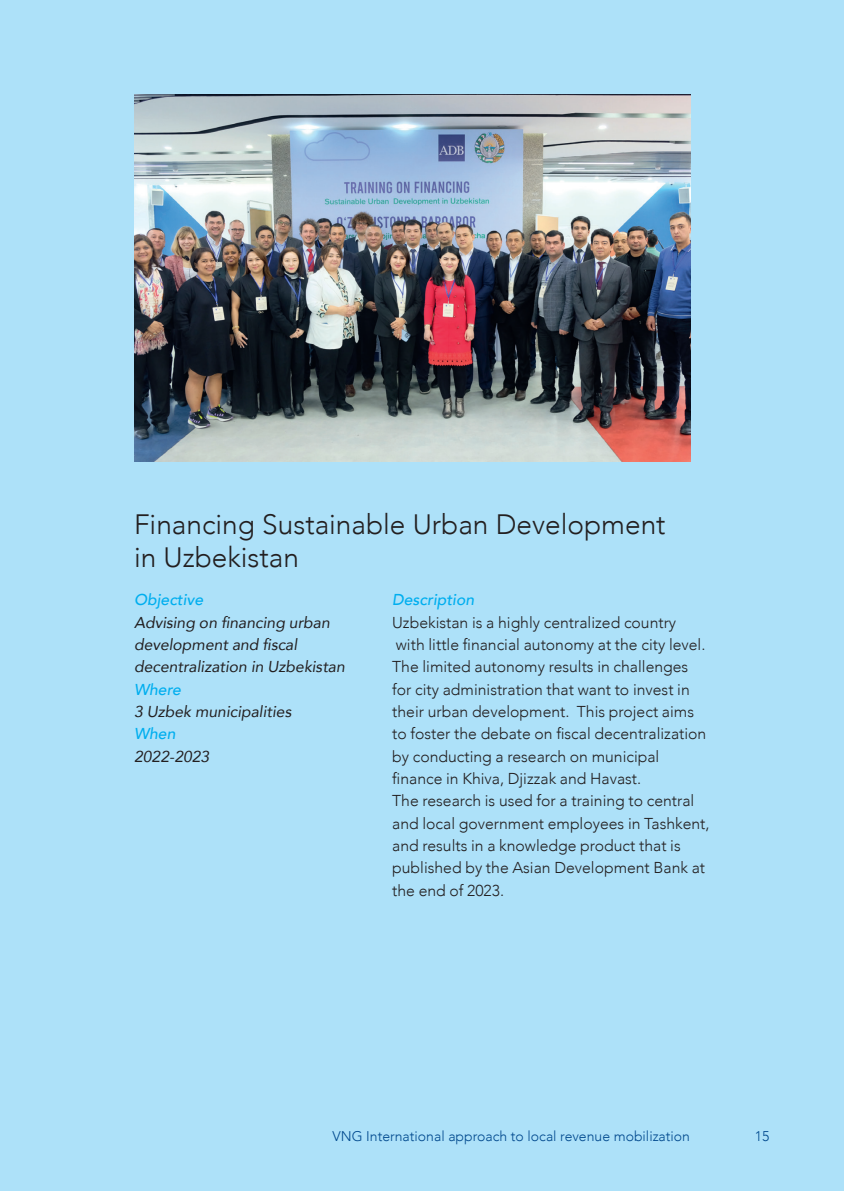
<style>
.page{position:relative;width:844px;height:1191px;background:#fff}
.page>*{position:absolute;margin:0;border:0;box-sizing:border-box;transform-origin:0 0}
.t1{font:300 28px/33.2px "Avenir";color:#231f20}
.t2{font:300 15.75px/22.4px "Avenir";color:#231f20}
.t3{font:italic 15.75px/22.4px "Avenir";color:#231f20}
.t4{font:italic 500 15.75px "Avenir";color:#00aeef}
.t5{font:300 14px "Avenir";color:#01498e}
</style>
<div class="page">
<div style="left:0;top:0;width:843px;height:1191px;background:#ade1f9"></div>
<img style="left:134px;top:94px;width:556px;height:367px">
<h1 class="t1" style="left:134px;top:508px;width:533px">Financing Sustainable Urban Development in Uzbekistan</h1>
<p class="t4" style="left:134px;top:590px;width:71px">Objective</p>
<p class="t3" style="left:134px;top:611px;width:212px">Advising on financing urban development and fiscal decentralization in Uzbekistan</p>
<p class="t4" style="left:134px;top:680px;width:48px">Where</p>
<p class="t3" style="left:134px;top:700px;width:159px">3 Uzbek municipalities</p>
<p class="t4" style="left:134px;top:724px;width:43px">When</p>
<p class="t3" style="left:134px;top:745px;width:77px">2022-2023</p>
<p class="t4" style="left:392px;top:590px;width:83px">Description</p>
<p class="t2" style="left:392px;top:611px;width:319px">Uzbekistan is a highly centralized country<br>with little financial autonomy at the city level.<br>The limited autonomy results in challenges for city administration that want to invest in their urban development. This project aims to foster the debate on fiscal decentralization by conducting a research on municipal finance in Khiva, Djizzak and Havast.<br>The research is used for a training to central and local government employees in Tashkent, and results in a knowledge product that is published by the Asian Development Bank at the end of 2023.</p>
<p class="t5" style="left:332px;top:1128px;width:359px">VNG International approach to local revenue mobilization</p>
<p class="t5" style="left:754px;top:1128px;width:16px">15</p>
</div>
